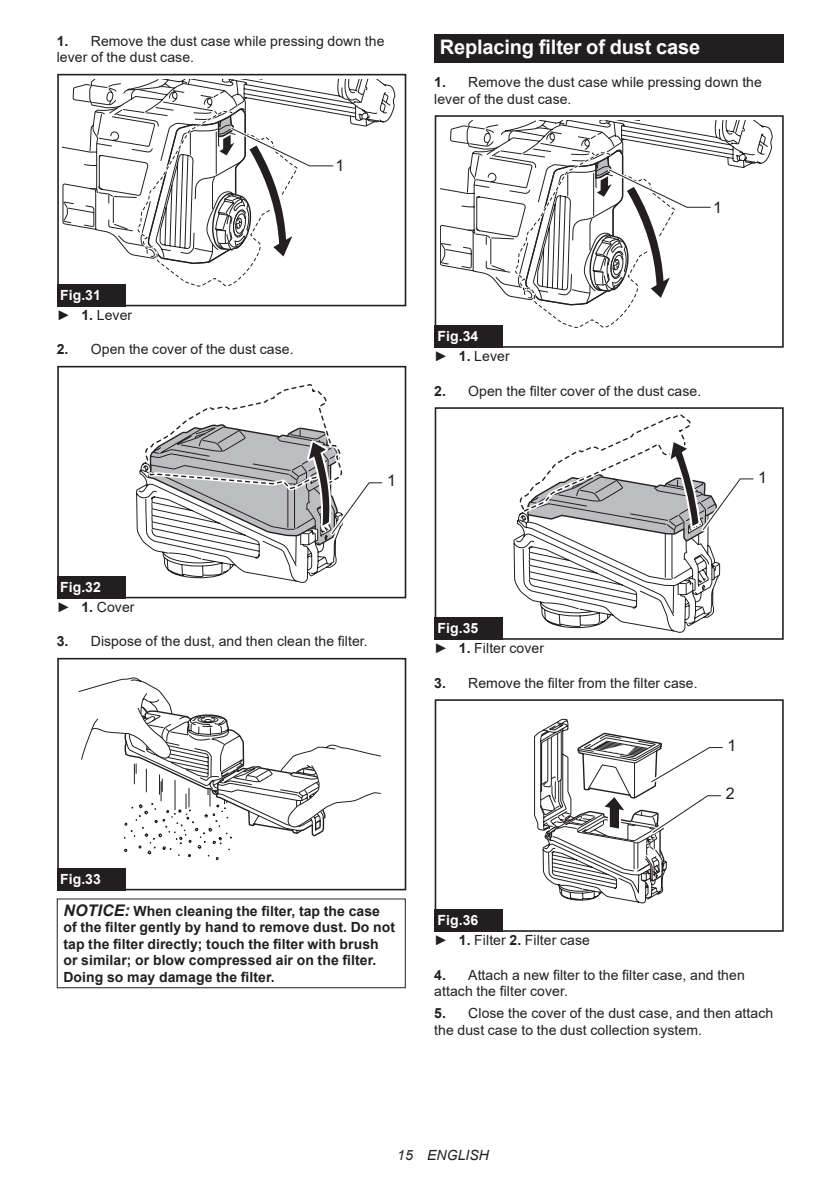
<style>
.page{position:relative;width:840px;height:1191px;background:#fff}
.page>*{position:absolute;margin:0;border:0;box-sizing:border-box;transform-origin:0 0}
.t1{font:700 20px "Arial";letter-spacing:-.01em;color:#fff}
.t2{font:16px "Arial";color:#231f20}
.t3{font:14px/16.4px "Arial";letter-spacing:.005em;color:#231f20}
.t4{font:700 14px/16.4px "Arial";letter-spacing:.005em;color:#231f20}
.t5{font:700 14px/20.2px "Arial";letter-spacing:.005em;color:#fff}
.t6{font:italic 14px "Arial";letter-spacing:.005em;color:#231f20}
.s1{font-weight:700}
.s2{font-weight:400;color:#231f20}
.s3{color:#231f20}
.s4{font-style:italic;font-size:16px}
.s5{font-weight:700;color:#fff}
</style>
<div class="page">
<svg style="left:365px;top:79px;width:30px;height:48px"></svg>
<svg style="left:125px;top:291px;width:1px;height:12px"></svg>
<div style="left:57px;top:74px;width:349px;height:232px;border:2px solid #231f20"></div>
<svg style="left:63px;top:79px;width:302px;height:212px"></svg>
<div style="left:57px;top:284px;width:68px;height:22px;background:#231f20"></div>
<div style="left:57px;top:366px;width:349px;height:232px;border:2px solid #231f20"></div>
<svg style="left:136px;top:384px;width:247px;height:199px"></svg>
<div style="left:57px;top:575px;width:68px;height:23px;background:#231f20"></div>
<svg style="left:78px;top:677px;width:303px;height:183px"></svg>
<div style="left:57px;top:658px;width:349px;height:232px;border:2px solid #231f20"></div>
<div style="left:57px;top:867px;width:68px;height:23px;background:#231f20"></div>
<div style="left:57px;top:898px;width:348px;height:90px;border:1px solid #231f20"></div>
<div style="left:434px;top:34px;width:348px;height:29px;background:#231f20"></div>
<svg style="left:742px;top:121px;width:30px;height:47px"></svg>
<svg style="left:502px;top:332px;width:1px;height:13px"></svg>
<div style="left:434px;top:115px;width:349px;height:233px;border:2px solid #231f20"></div>
<svg style="left:440px;top:121px;width:302px;height:211px"></svg>
<div style="left:434px;top:325px;width:68px;height:23px;background:#231f20"></div>
<div style="left:434px;top:407px;width:349px;height:233px;border:2px solid #231f20"></div>
<svg style="left:513px;top:414px;width:243px;height:226px"></svg>
<div style="left:434px;top:617px;width:68px;height:23px;background:#231f20"></div>
<div style="left:434px;top:699px;width:349px;height:232px;border:2px solid #231f20"></div>
<svg style="left:534px;top:718px;width:189px;height:185px"></svg>
<div style="left:434px;top:909px;width:68px;height:22px;background:#231f20"></div>
<p class="t3" style="left:57px;top:33px;width:329px"><span class="s1">1.</span> Remove the dust case while pressing down the lever of the dust case.</p>
<p class="t2" style="left:335px;top:154px;width:10px">1</p>
<p class="t5" style="left:57px;top:285px;width:77px">Fig.31<br><span class="s2">►</span> <span class="s3">1.</span> <span class="s2">Lever</span></p>
<p class="t3" style="left:57px;top:341px;width:238px"><span class="s1">2.</span> Open the cover of the dust case.</p>
<p class="t2" style="left:387px;top:470px;width:10px">1</p>
<p class="t5" style="left:57px;top:577px;width:79px">Fig.32<br><span class="s2">►</span> <span class="s3">1.</span> <span class="s2">Cover</span></p>
<p class="t3" style="left:57px;top:633px;width:312px"><span class="s1">3.</span> Dispose of the dust, and then clean the filter.</p>
<p class="t5" style="left:60px;top:868px;width:42px">Fig.33</p>
<p class="t4" style="left:63px;top:903px;width:333px"><span class="s4">NOTICE:</span> When cleaning the filter, tap the case of the filter gently by hand to remove dust. Do not tap the filter directly; touch the filter with brush or similar; or blow compressed air on the filter.<br>Doing so may damage the filter.</p>
<h1 class="t1" style="left:439px;top:33px;width:262px">Replacing filter of dust case</h1>
<p class="t3" style="left:434px;top:74px;width:329px"><span class="s1">1.</span> Remove the dust case while pressing down the lever of the dust case.</p>
<p class="t2" style="left:712px;top:196px;width:10px">1</p>
<p class="t5" style="left:434px;top:326px;width:77px">Fig.34<br><span class="s2">►</span> <span class="s3">1.</span> <span class="s2">Lever</span></p>
<p class="t3" style="left:434px;top:382px;width:268px"><span class="s1">2.</span> Open the filter cover of the dust case.</p>
<p class="t2" style="left:757px;top:466px;width:10px">1</p>
<p class="t3" style="left:434px;top:618px;width:111px;line-height:20.2px"><span class="s5">Fig.35<br></span>► <span class="s1">1.</span> Filter cover</p>
<p class="t3" style="left:434px;top:674px;width:265px"><span class="s1">3.</span> Remove the filter from the filter case.</p>
<p class="t2" style="left:727px;top:734px;width:10px">1</p>
<p class="t2" style="left:725px;top:782px;width:10px">2</p>
<p class="t3" style="left:434px;top:910px;width:157px;line-height:20.2px"><span class="s5">Fig.36<br></span>► <span class="s1">1.</span> Filter <span class="s1">2.</span> Filter case</p>
<p class="t3" style="left:434px;top:966px;width:312px"><span class="s1">4.</span> Attach a new filter to the filter case, and then attach the filter cover.</p>
<p class="t3" style="left:434px;top:1005px;width:340px"><span class="s1">5.</span> Close the cover of the dust case, and then attach the dust case to the dust collection system.</p>
<p class="t6" style="left:397px;top:1146px;width:93px">15 ENGLISH</p>
</div>
